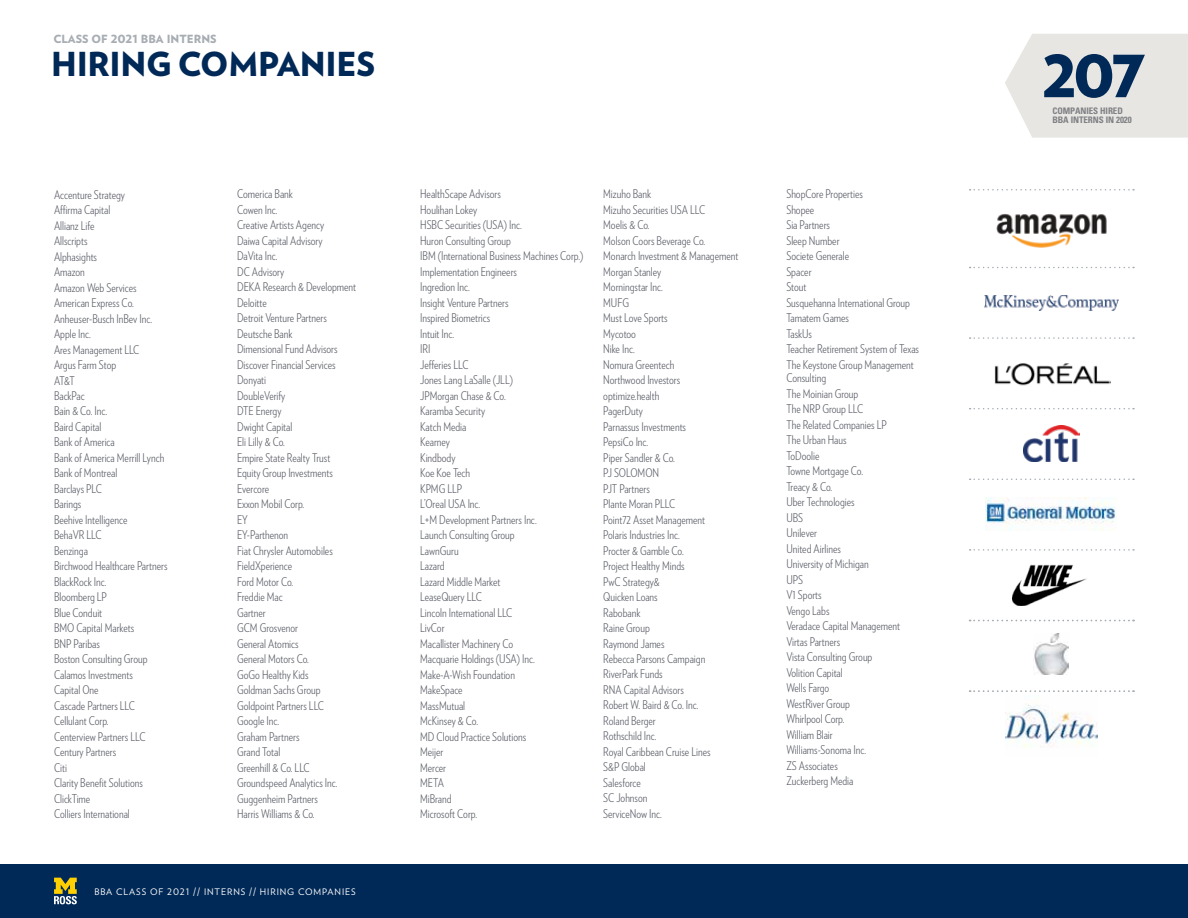
<style>
.page{position:relative;width:1188px;height:918px;background:#fff}
.page>*{position:absolute;margin:0;border:0;box-sizing:border-box;transform-origin:0 0}
.t1{font:900 72px "Verlag";color:#002957}
.t2{font:900 33px "Verlag";letter-spacing:-.01em;color:#002957}
.t3{font:300 12px/15.5px "Verlag Condensed";color:#545861}
.t4{font:900 11.25px "Verlag";color:#a7adb3}
.t5{font:9px "Verlag";letter-spacing:.1em;color:#fff}
.t6{font:700 condensed 9px/9.8px "Univers";letter-spacing:-.01em;color:#807f83}
</style>
<div class="page">
<img style="left:1023px;top:426px;width:56px;height:36px">
<img style="left:1012px;top:564px;width:75px;height:41px">
<svg style="left:1005px;top:34px;width:183px;height:104px;background:#e8e7e5"></svg>
<div style="left:0;top:864px;width:1188px;height:54px;background:#002957"></div>
<svg style="left:54px;top:878px;width:23px;height:26px"></svg>
<img style="left:1006px;top:704px;width:92px;height:43px">
<img style="left:994px;top:363px;width:117px;height:23px">
<img style="left:984px;top:295px;width:134px;height:15px">
<img style="left:986px;top:497px;width:131px;height:33px">
<img style="left:996px;top:213px;width:111px;height:35px">
<img style="left:1034px;top:634px;width:35px;height:40px">
<svg style="left:970px;top:267px;width:164px;height:1px"></svg>
<svg style="left:970px;top:189px;width:164px;height:1px"></svg>
<svg style="left:970px;top:337px;width:164px;height:2px"></svg>
<svg style="left:970px;top:408px;width:164px;height:1px"></svg>
<svg style="left:970px;top:479px;width:164px;height:1px"></svg>
<svg style="left:970px;top:549px;width:164px;height:2px"></svg>
<svg style="left:970px;top:620px;width:164px;height:1px"></svg>
<svg style="left:970px;top:690px;width:164px;height:2px"></svg>
<p class="t4" style="left:53px;top:29px;width:165px">CLASS OF 2021 BBA INTERNS</p>
<h2 class="t2" style="left:51px;top:37px;width:325px">HIRING COMPANIES</h2>
<p class="t3" style="left:54px;top:186px;width:115px">Accenture Strategy<br>Affirma Capital<br>Allianz Life<br>Allscripts<br>Alphasights<br>Amazon<br>Amazon Web Services<br>American Express Co.<br>Anheuser-Busch InBev Inc.<br>Apple Inc.<br>Ares Management LLC<br>Argus Farm Stop<br>AT&amp;T<br>BackPac<br>Bain &amp; Co. Inc.<br>Baird Capital<br>Bank of America<br>Bank of America Merrill Lynch<br>Bank of Montreal<br>Barclays PLC<br>Barings<br>Beehive Intelligence<br>BehaVR LLC<br>Benzinga<br>Birchwood Healthcare Partners<br>BlackRock Inc.<br>Bloomberg LP<br>Blue Conduit<br>BMO Capital Markets<br>BNP Paribas<br>Boston Consulting Group<br>Calamos Investments<br>Capital One<br>Cascade Partners LLC<br>Cellulant Corp.<br>Centerview Partners LLC<br>Century Partners<br>Citi<br>Clarity Benefit Solutions<br>ClickTime<br>Colliers International</p>
<p class="t3" style="left:237px;top:186px;width:121px">Comerica Bank<br>Cowen Inc.<br>Creative Artists Agency<br>Daiwa Capital Advisory<br>DaVita Inc.<br>DC Advisory<br>DEKA Research &amp; Development<br>Deloitte<br>Detroit Venture Partners<br>Deutsche Bank<br>Dimensional Fund Advisors<br>Discover Financial Services<br>Donyati<br>DoubleVerify<br>DTE Energy<br>Dwight Capital<br>Eli Lilly &amp; Co.<br>Empire State Realty Trust<br>Equity Group Investments<br>Evercore<br>Exxon Mobil Corp.<br>EY<br>EY-Parthenon<br>Fiat Chrysler Automobiles<br>FieldXperience<br>Ford Motor Co.<br>Freddie Mac<br>Gartner<br>GCM Grosvenor<br>General Atomics<br>General Motors Co.<br>GoGo Healthy Kids<br>Goldman Sachs Group<br>Goldpoint Partners LLC<br>Google Inc.<br>Graham Partners<br>Grand Total<br>Greenhill &amp; Co. LLC<br>Groundspeed Analytics Inc.<br>Guggenheim Partners<br>Harris Williams &amp; Co.</p>
<p class="t3" style="left:420px;top:186px;width:165px">HealthScape Advisors<br>Houlihan Lokey<br>HSBC Securities (USA) Inc.<br>Huron Consulting Group<br>IBM (International Business Machines Corp.)<br>Implementation Engineers<br>Ingredion Inc.<br>Insight Venture Partners<br>Inspired Biometrics<br>Intuit Inc.<br>IRI<br>Jefferies LLC<br>Jones Lang LaSalle (JLL)<br>JPMorgan Chase &amp; Co.<br>Karamba Security<br>Katch Media<br>Kearney<br>Kindbody<br>Koe Koe Tech<br>KPMG LLP<br>L’Oreal USA Inc.<br>L+M Development Partners Inc.<br>Launch Consulting Group<br>LawnGuru<br>Lazard<br>Lazard Middle Market<br>LeaseQuery LLC<br>Lincoln International LLC<br>LivCor<br>Macallister Machinery Co<br>Macquarie Holdings (USA) Inc.<br>Make-A-Wish Foundation<br>MakeSpace<br>MassMutual<br>McKinsey &amp; Co.<br>MD Cloud Practice Solutions<br>Meijer<br>Mercer<br>META<br>MiBrand<br>Microsoft Corp.</p>
<p class="t3" style="left:603px;top:186px;width:137px">Mizuho Bank<br>Mizuho Securities USA LLC<br>Moelis &amp; Co.<br>Molson Coors Beverage Co.<br>Monarch Investment &amp; Management<br>Morgan Stanley<br>Morningstar Inc.<br>MUFG<br>Must Love Sports<br>Mycotoo<br>Nike Inc.<br>Nomura Greentech<br>Northwood Investors optimize.health<br>PagerDuty<br>Parnassus Investments<br>PepsiCo Inc.<br>Piper Sandler &amp; Co.<br>PJ SOLOMON<br>PJT Partners<br>Plante Moran PLLC<br>Point72 Asset Management<br>Polaris Industries Inc.<br>Procter &amp; Gamble Co.<br>Project Healthy Minds<br>PwC Strategy&amp;<br>Quicken Loans<br>Rabobank<br>Raine Group<br>Raymond James<br>Rebecca Parsons Campaign<br>RiverPark Funds<br>RNA Capital Advisors<br>Robert W. Baird &amp; Co. Inc.<br>Roland Berger<br>Rothschild Inc.<br>Royal Caribbean Cruise Lines<br>S&amp;P Global<br>Salesforce<br>SC Johnson<br>ServiceNow Inc.</p>
<p class="t3" style="left:786px;top:186px;width:134px">ShopCore Properties<br>Shopee<br>Sia Partners<br>Sleep Number<br>Societe Generale<br>Spacer<br>Stout<br>Susquehanna International Group<br>Tamatem Games<br>TaskUs<br>Teacher Retirement System of Texas<br>The Keystone Group Management</p>
<p class="t3" style="left:786px;top:370px;width:115px">Consulting<br>The Moinian Group<br>The NRP Group LLC<br>The Related Companies LP<br>The Urban Haus<br>ToDoolie<br>Towne Mortgage Co.<br>Treacy &amp; Co.<br>Uber Technologies<br>UBS<br>Unilever<br>United Airlines<br>University of Michigan<br>UPS<br>V1 Sports<br>Vengo Labs<br>Veradace Capital Management<br>Virtas Partners<br>Vista Consulting Group<br>Volition Capital<br>Wells Fargo<br>WestRiver Group<br>Whirlpool Corp.<br>William Blair<br>Williams-Sonoma Inc.<br>ZS Associates<br>Zuckerberg Media</p>
<p class="t5" style="left:94px;top:885px;width:263px">BBA CLASS OF 2021 // INTERNS // HIRING COMPANIES</p>
<h1 class="t1" style="left:1042px;top:12px;width:105px">207</h1>
<p class="t6" style="left:1052px;top:106px;width:81px">COMPANIES HIRED<br>BBA INTERNS IN 2020</p>
</div>
